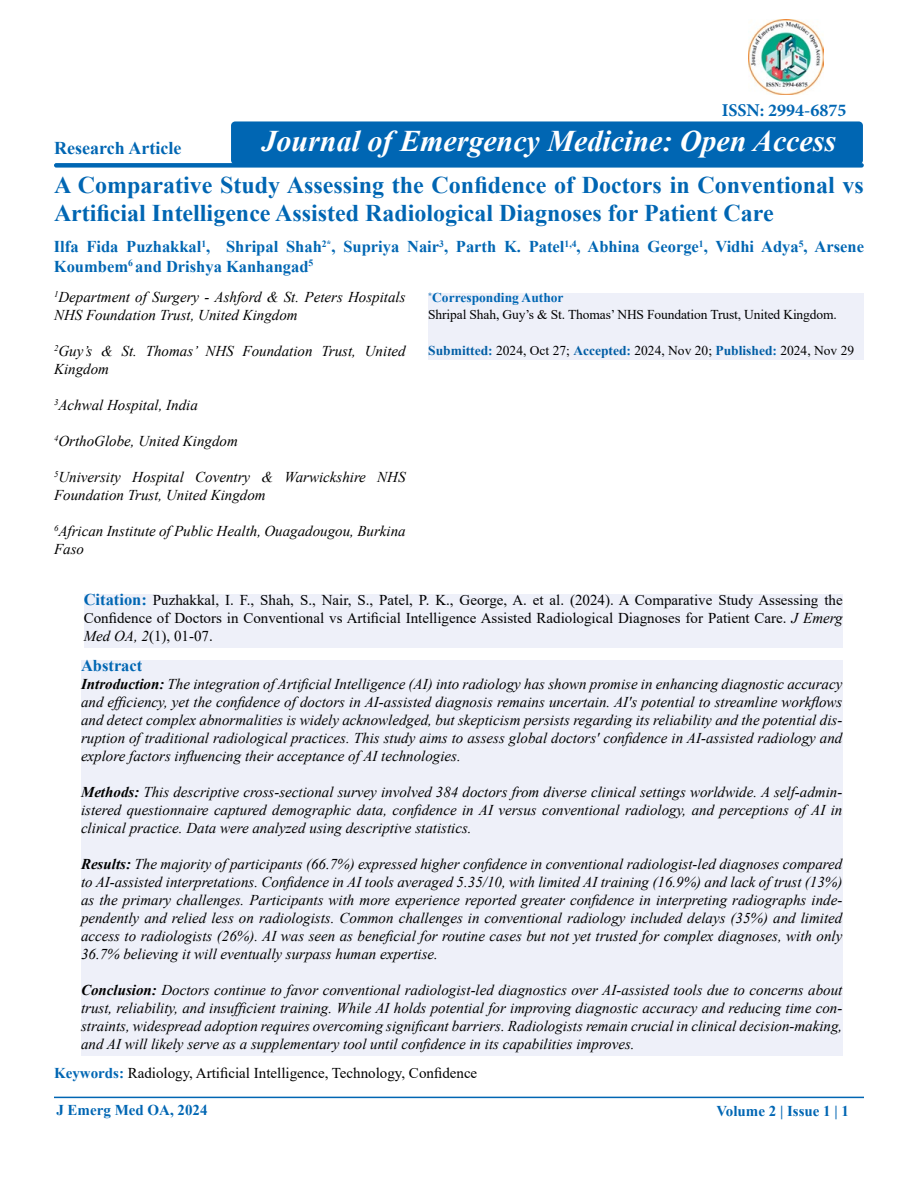
<style>
.page{position:relative;width:918px;height:1188px;background:#fff}
.page>*{position:absolute;margin:0;border:0;box-sizing:border-box;transform-origin:0 0}
.t1{font:italic 700 30px "Times New Roman";color:#fff}
.t2{font:700 24px/28.8px "Times New Roman";color:#0066b3}
.t3{font:700 18px "Times New Roman";color:#0066b3}
.t4{font:700 18px "Minion Pro";color:#0066b3}
.t5{font:700 16.5px/19.5px "Times New Roman";color:#0066b3}
.t6{font:italic 15px/18px "Times New Roman";color:#000;text-align:justify}
.t7{font:15px/18px "Times New Roman";color:#000;text-align:justify}
.t8{font:700 15px "Times New Roman";color:#0066b3}
.t9{font:13.5px/16.5px "Times New Roman";letter-spacing:-.01em;color:#000}
.s1{font-weight:700;color:#0066b3}
.s2{font-weight:700;color:#005da4}
.s3{font-weight:700;font-size:16.5px;color:#0066b3}
.s4{font-style:italic}
.s5{font-weight:700}
</style>
<div class="page">
<div style="left:54px;top:163px;width:810px;height:5px;background:#0066b3;border-radius:2px"></div>
<hr style="left:54px;top:1097px;width:810px;height:1px;background:#0066b3">
<div style="left:428px;top:293px;width:436px;height:67px;background:#eef0f9"></div>
<div style="left:84px;top:594px;width:759px;height:53px;background:#eef0f9"></div>
<div style="left:81px;top:660px;width:761px;height:396px;background:#eef0f9"></div>
<img style="left:749px;top:20px;width:75px;height:75px">
<div style="left:231px;top:121px;width:632px;height:43px;background:#0066b3;border-radius:4px"></div>
<p class="t3" style="left:54px;top:135px;width:129px">Research Article</p>
<p class="t4" style="left:722px;top:97px;width:126px">ISSN: 2994-6875</p>
<h1 class="t1" style="left:262px;top:120px;width:576px">Journal of Emergency Medicine: Open Access</h1>
<h2 class="t2" style="left:54px;top:170px;width:811px">A Comparative Study Assessing the Confidence of Doctors in Conventional vs<br>Artificial Intelligence Assisted Radiological Diagnoses for Patient Care</h2>
<p class="t5" style="left:54px;top:237px;width:812px">Ilfa Fida Puzhakkal<sup>1</sup>, Shripal Shah<sup>2*</sup>, Supriya Nair<sup>3</sup>, Parth K. Patel<sup>1,4</sup>, Abhina George<sup>1</sup>, Vidhi Adya<sup>5</sup>, Arsene<br>Koumbem<sup>6</sup> and Drishya Kanhangad<sup>5</sup></p>
<p class="t9" style="left:428px;top:289px;width:410px"><sup>*</sup><span class="s1">Corresponding Author<br></span>Shripal Shah, Guy’s &amp; St. Thomas’ NHS Foundation Trust, United Kingdom.</p>
<p class="t9" style="left:428px;top:342px;width:427px"><span class="s2">Submitted</span><span class="s1">:</span> 2024, Oct 27; <span class="s2">Accepted</span><span class="s1">:</span> 2024, Nov 20; <span class="s2">Published</span><span class="s1">:</span> 2024, Nov 29</p>
<p class="t6" style="left:54px;top:288px;width:353px"><sup>1</sup>Department of Surgery - Ashford &amp; St. Peters Hospitals<br>NHS Foundation Trust, United Kingdom</p>
<p class="t6" style="left:54px;top:342px;width:353px"><sup>2</sup>Guy’s &amp; St. Thomas’ NHS Foundation Trust, United<br>Kingdom</p>
<p class="t6" style="left:54px;top:396px;width:145px"><sup>3</sup>Achwal Hospital, India</p>
<p class="t6" style="left:54px;top:432px;width:185px"><sup>4</sup>OrthoGlobe, United Kingdom</p>
<p class="t6" style="left:54px;top:468px;width:353px"><sup>5</sup>University Hospital Coventry &amp; Warwickshire NHS<br>Foundation Trust, United Kingdom</p>
<p class="t6" style="left:54px;top:522px;width:353px"><sup>6</sup>African Institute of Public Health, Ouagadougou, Burkina<br>Faso</p>
<p class="t7" style="left:84px;top:591px;width:761px"><span class="s3">Citation:</span> Puzhakkal, I. F., Shah, S., Nair, S., Patel, P. K., George, A. et al. (2024). A Comparative Study Assessing the Confidence of Doctors in Conventional vs Artificial Intelligence Assisted Radiological Diagnoses for Patient Care. <span class="s4">J Emerg Med OA, 2</span>(1), 01-07.</p>
<p class="t5" style="left:81px;top:655px;width:63px">Abstract</p>
<p class="t6" style="left:81px;top:675px;width:763px"><span class="s5">Introduction:</span> The integration of Artificial Intelligence (AI) into radiology has shown promise in enhancing diagnostic accuracy and efficiency, yet the confidence of doctors in AI-assisted diagnosis remains uncertain. AI's potential to streamline workflows and detect complex abnormalities is widely acknowledged, but skepticism persists regarding its reliability and the potential dis&shy;ruption of traditional radiological practices. This study aims to assess global doctors' confidence in AI-assisted radiology and explore factors influencing their acceptance of AI technologies.</p>
<p class="t6" style="left:81px;top:783px;width:763px"><span class="s5">Methods:</span> This descriptive cross-sectional survey involved 384 doctors from diverse clinical settings worldwide. A self-admin&shy;istered questionnaire captured demographic data, confidence in AI versus conventional radiology, and perceptions of AI in clinical practice. Data were analyzed using descriptive statistics.</p>
<p class="t6" style="left:81px;top:855px;width:763px"><span class="s5">Results:</span> The majority of participants (66.7%) expressed higher confidence in conventional radiologist-led diagnoses compared to AI-assisted interpretations. Confidence in AI tools averaged 5.35/10, with limited AI training (16.9%) and lack of trust (13%) as the primary challenges. Participants with more experience reported greater confidence in interpreting radiographs inde&shy;pendently and relied less on radiologists. Common challenges in conventional radiology included delays (35%) and limited access to radiologists (26%). AI was seen as beneficial for routine cases but not yet trusted for complex diagnoses, with only 36.7% believing it will eventually surpass human expertise.</p>
<p class="t6" style="left:81px;top:981px;width:763px"><span class="s5">Conclusion:</span> Doctors continue to favor conventional radiologist-led diagnostics over AI-assisted tools due to concerns about trust, reliability, and insufficient training. While AI holds potential for improving diagnostic accuracy and reducing time con&shy;straints, widespread adoption requires overcoming significant barriers. Radiologists remain crucial in clinical decision-making, and AI will likely serve as a supplementary tool until confidence in its capabilities improves.</p>
<p class="t7" style="left:54px;top:1063px;width:425px"><span class="s1">Keywords:</span> Radiology, Artificial Intelligence, Technology, Confidence</p>
<p class="t8" style="left:56px;top:1100px;width:153px">J Emerg Med OA, 2024</p>
<p class="t8" style="left:716px;top:1100px;width:134px">Volume 2 | Issue 1 | 1</p>
</div>
